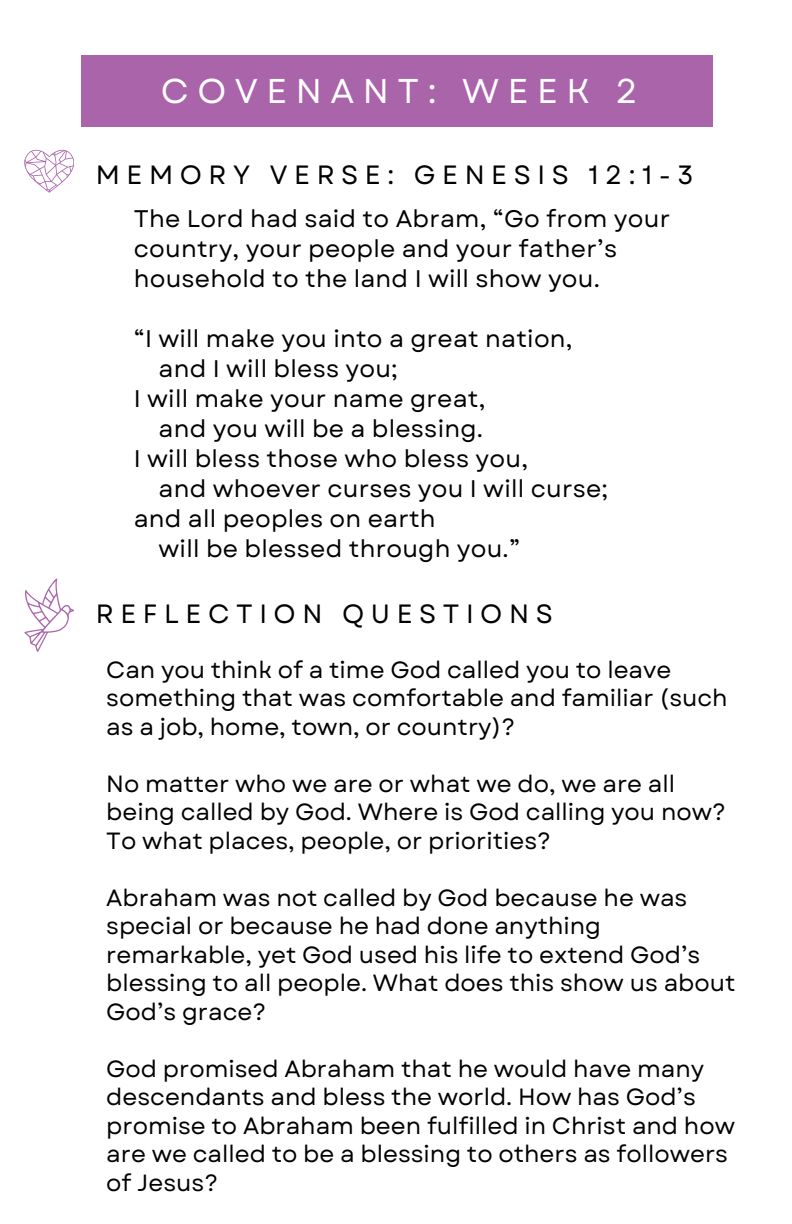
<style>
.page{position:relative;width:792px;height:1224px;background:#fff}
.page>*{position:absolute;margin:0;border:0;box-sizing:border-box;transform-origin:0 0}
.t1{font:34.4px "Garet";letter-spacing:.25em;color:#fff}
.t2{font:26.4px "Garet";letter-spacing:.25em;color:#000}
.t3{font:24px/30px "Garet";letter-spacing:.01em;color:#000}
.t4{font:23.4px/28.4px "Garet";color:#000}
</style>
<div class="page">
<div style="left:81px;top:55px;width:632px;height:72px;background:#aa64aa"></div>
<svg style="left:24px;top:150px;width:50px;height:43px"></svg>
<svg style="left:24px;top:579px;width:50px;height:73px"></svg>
<h2 class="t1" style="left:161px;top:66px;width:478px">COVENANT: WEEK 2</h2>
<p class="t2" style="left:96px;top:155px;width:599px">MEMORY VERSE: GENESIS 12:1-3</p>
<p class="t3" style="left:134px;top:203px;width:538px">The Lord had said to Abram, “Go from your country, your people and your father’s household to the land I will show you.</p>
<p class="t3" style="left:134px;top:323px;width:440px">“I will make you into a great nation,</p>
<p class="t3" style="left:159px;top:353px;width:241px">and I will bless you;</p>
<p class="t3" style="left:134px;top:383px;width:353px">I will make your name great,</p>
<p class="t3" style="left:159px;top:413px;width:326px">and you will be a blessing.</p>
<p class="t3" style="left:134px;top:443px;width:396px">I will bless those who bless you,</p>
<p class="t3" style="left:159px;top:473px;width:451px">and whoever curses you I will curse;</p>
<p class="t3" style="left:134px;top:503px;width:303px">and all peoples on earth</p>
<p class="t3" style="left:159px;top:533px;width:363px">will be blessed through you.”</p>
<h1 class="t2" style="left:96px;top:595px;width:458px">REFLECTION QUESTIONS</h1>
<p class="t4" style="left:106px;top:655px;width:623px">Can you think of a time God called you to leave something that was comfortable and familiar (such as a job, home, town, or country)?</p>
<h2 class="t4" style="left:106px;top:769px;width:621px">No matter who we are or what we do, we are all being called by God. Where is God calling you now?<br>To what places, people, or priorities?</h2>
<h3 class="t4" style="left:106px;top:883px;width:631px">Abraham was not called by God because he was special or because he had done anything remarkable, yet God used his life to extend God’s blessing to all people. What does this show us about God’s grace?</h3>
<h3 class="t4" style="left:106px;top:1054px;width:630px">God promised Abraham that he would have many descendants and bless the world. How has God’s promise to Abraham been fulfilled in Christ and how are we called to be a blessing to others as followers of Jesus?</h3>
</div>
